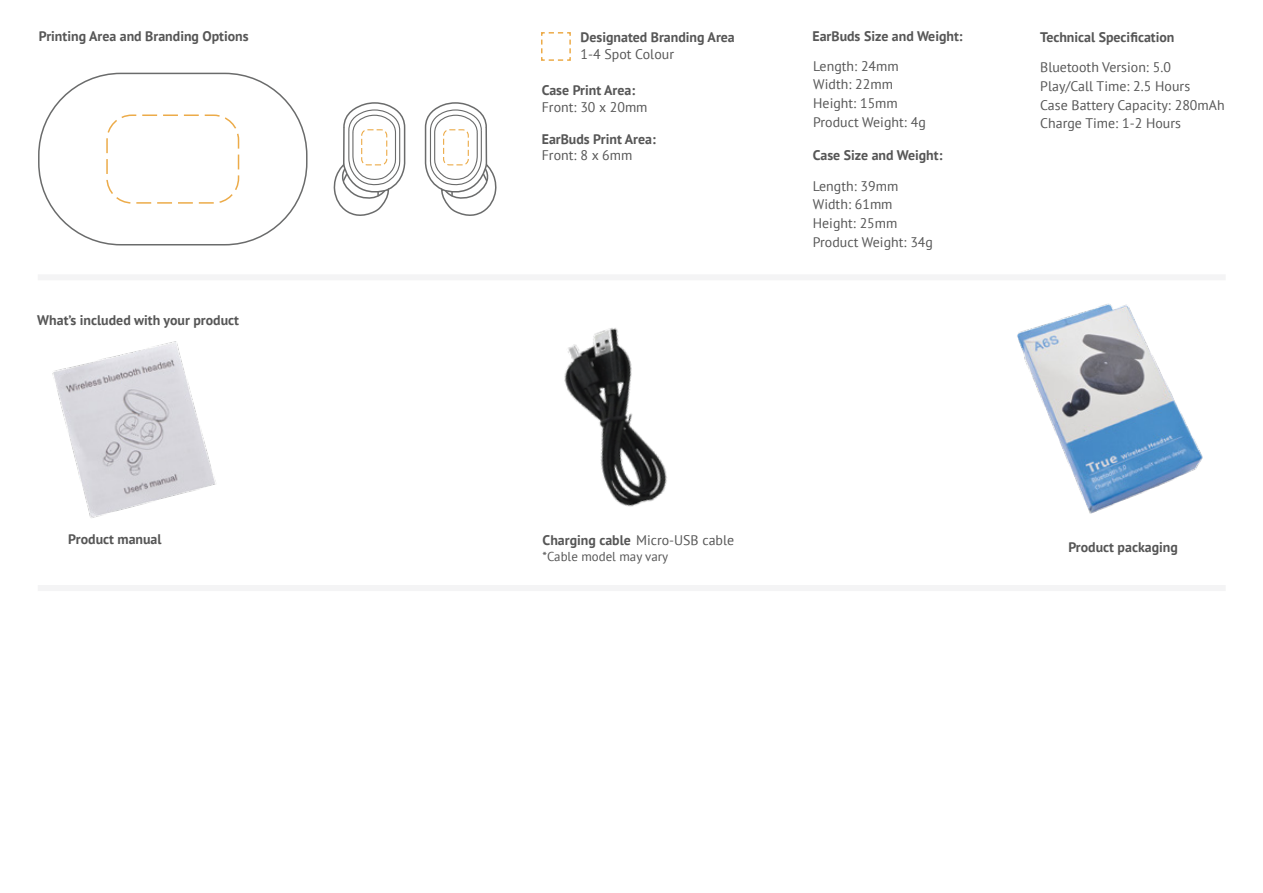
<style>
.page{position:relative;width:1263px;height:893px;background:#fff}
.page>*{position:absolute;margin:0;border:0;box-sizing:border-box;transform-origin:0 0}
.t1{font:13.95px/18.9px "PT Sans";color:#565656}
.t2{font:700 13.95px "PT Sans";color:#565656}
.t3{font:12.9px "PT Sans";color:#565656}
.s1{font-weight:700}
</style>
<div class="page">
<div style="left:38px;top:274px;width:1188px;height:6px;background:#f4f4f5"></div>
<div style="left:38px;top:585px;width:1188px;height:6px;background:#f4f4f5"></div>
<svg style="left:541px;top:32px;width:30px;height:29px"></svg>
<img style="left:564px;top:328px;width:103px;height:179px">
<img style="left:52px;top:341px;width:164px;height:177px">
<img style="left:1017px;top:303px;width:186px;height:211px">
<div style="left:38px;top:73px;width:269px;height:172px;border:2px solid #6a6b6b;border-radius:82px"></div>
<div style="left:106px;top:114px;width:133px;height:90px;border:2px dashed #ecab49;border-radius:25px"></div>
<svg style="left:333px;top:102px;width:73px;height:114px"></svg>
<svg style="left:424px;top:102px;width:73px;height:114px"></svg>
<div style="left:361px;top:129px;width:26px;height:36px;border:1px dashed #ecab49;border-radius:6px"></div>
<div style="left:443px;top:129px;width:26px;height:36px;border:1px dashed #ecab49;border-radius:6px"></div>
<p class="t2" style="left:39px;top:27px;width:211px">Printing Area and Branding Options</p>
<p class="t2" style="left:37px;top:310px;width:203px">What’s included with your product</p>
<p class="t2" style="left:68px;top:530px;width:95px">Product manual</p>
<p class="t2" style="left:580px;top:28px;width:156px">Designated Branding Area</p>
<p class="t1" style="left:580px;top:44px;width:95px">1-4 Spot Colour</p>
<p class="t2" style="left:542px;top:81px;width:95px">Case Print Area:</p>
<p class="t1" style="left:542px;top:97px;width:107px">Front: 30 x 20mm</p>
<p class="t2" style="left:542px;top:130px;width:116px">EarBuds Print Area:</p>
<p class="t1" style="left:542px;top:146px;width:92px">Front: 8 x 6mm</p>
<p class="t2" style="left:812px;top:27px;width:152px">EarBuds Size and Weight:</p>
<p class="t1" style="left:813px;top:56px;width:114px">Length: 24mm<br>Width: 22mm<br>Height: 15mm<br>Product Weight: 4g</p>
<p class="t2" style="left:813px;top:146px;width:131px">Case Size and Weight:</p>
<p class="t1" style="left:813px;top:176px;width:122px">Length: 39mm<br>Width: 61mm<br>Height: 25mm<br>Product Weight: 34g</p>
<p class="t2" style="left:1040px;top:28px;width:136px">Technical Specification</p>
<p class="t1" style="left:1040px;top:57px;width:186px">Bluetooth Version: 5.0<br>Play/Call Time: 2.5 Hours<br>Case Battery Capacity: 280mAh<br>Charge Time: 1-2 Hours</p>
<p class="t1" style="left:543px;top:530px;width:193px"><span class="s1">Charging cable</span> Micro-USB cable</p>
<p class="t3" style="left:543px;top:548px;width:127px">*Cable model may vary</p>
<p class="t2" style="left:1068px;top:538px;width:111px">Product packaging</p>
</div>
